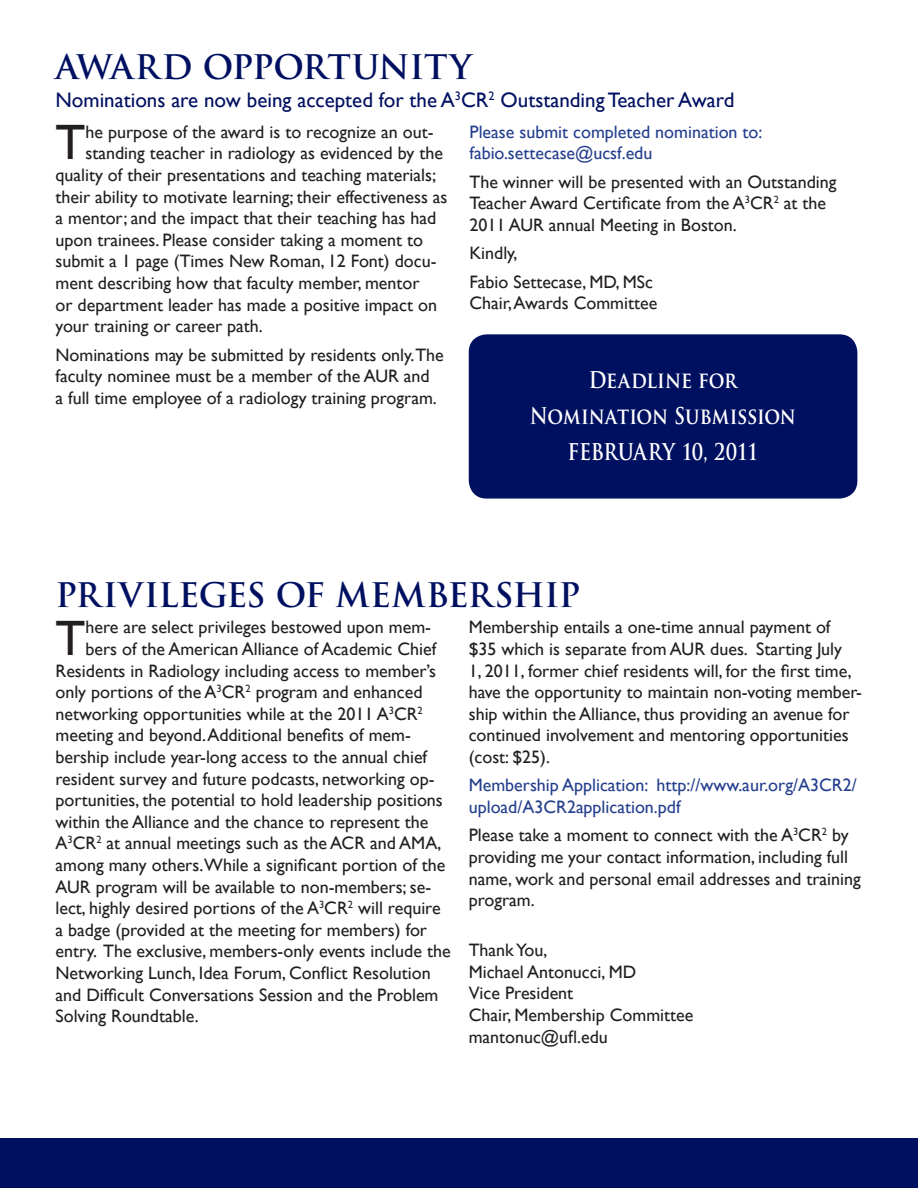
<style>
.page{position:relative;width:918px;height:1188px;background:#fff}
.page>*{position:absolute;margin:0;border:0;box-sizing:border-box;transform-origin:0 0}
.t1{font:49.65px "Gill Sans";color:#231f20}
.t2{font:700 33px "Trajan Pro";letter-spacing:-.015em;color:#001061}
.dates{font:700 22.5px/36px "Trajan Pro";letter-spacing:-.015em;color:#fff;text-align:center;scale:.85 1}
.t3{font:21px "Gill Sans";color:#001061}
.t4{font:18px/21.6px "Gill Sans";color:#231f20}
.t5{font:18px/21.6px "Gill Sans";color:#253f8e}
</style>
<div class="page">
<div style="left:0;top:1138px;width:918px;height:50px;background:#001061"></div>
<div style="left:469px;top:334px;width:388px;height:165px;background:#001061;border-radius:18px"></div>
<p class="t2" style="left:56px;top:46px;width:418px">AWARD OPPORTUNITY</p>
<p class="t3" style="left:56px;top:88px;width:680px">Nominations are now being accepted for the A<sup>3</sup>CR<sup>2</sup> Outstanding Teacher Award</p>
<p class="t1" style="left:56px;top:114px;width:31px">T</p>
<p class="t4" style="left:85px;top:121px;width:350px">he purpose of the award is to recognize an out-</p>
<p class="t4" style="left:85px;top:143px;width:359px">standing teacher in radiology as evidenced by the</p>
<p class="t4" style="left:56px;top:164px;width:382px">quality of their presentations and teaching materials;</p>
<p class="t4" style="left:56px;top:186px;width:394px">their ability to motivate learning; their effectiveness as</p>
<p class="t4" style="left:56px;top:208px;width:382px">a mentor; and the impact that their teaching has had</p>
<p class="t4" style="left:56px;top:229px;width:369px">upon trainees. Please consider taking a moment to</p>
<p class="t4" style="left:56px;top:251px;width:383px">submit a 1 page (Times New Roman, 12 Font) docu-</p>
<p class="t4" style="left:56px;top:272px;width:366px">ment describing how that faculty member, mentor</p>
<p class="t4" style="left:56px;top:294px;width:383px">or department leader has made a positive impact on</p>
<p class="t4" style="left:56px;top:316px;width:209px">your training or career path.</p>
<p class="t4" style="left:56px;top:344px;width:390px">Nominations may be submitted by residents only.The faculty nominee must be a member of the AUR and<br>a full time employee of a radiology training program.</p>
<p class="t5" style="left:470px;top:121px;width:294px">Please submit completed nomination to: fabio.settecase@ucsf.edu</p>
<p class="t4" style="left:470px;top:171px;width:369px">The winner will be presented with an Outstanding<br>Teacher Award Certificate from the A<sup>3</sup>CR<sup>2</sup> at the<br>2011 AUR annual Meeting in Boston.</p>
<p class="t4" style="left:470px;top:243px;width:50px">Kindly,</p>
<p class="t4" style="left:470px;top:271px;width:185px">Fabio Settecase, MD, MSc</p>
<p class="t4" style="left:470px;top:293px;width:189px">Chair, Awards Committee</p>
<p class="dates" style="left:530px;top:362px;width:315px">Deadline for<br>Nomination Submission</p>
<p class="dates" style="left:567px;top:434px;width:226px">FEBRUARY 10, 2011</p>
<p class="t2" style="left:56px;top:574px;width:526px">PRIVILEGES OF MEMBERSHIP</p>
<p class="t1" style="left:56px;top:609px;width:31px">T</p>
<p class="t4" style="left:85px;top:617px;width:347px">here are select privileges bestowed upon mem-</p>
<p class="t4" style="left:85px;top:639px;width:352px">bers of the American Alliance of Academic Chief</p>
<p class="t4" style="left:56px;top:660px;width:382px">Residents in Radiology including access to member’s</p>
<p class="t4" style="left:56px;top:682px;width:369px">only portions of the A<sup>3</sup>CR<sup>2</sup> program and enhanced</p>
<p class="t4" style="left:56px;top:703px;width:369px">networking opportunities while at the 2011 A<sup>3</sup>CR<sup>2</sup></p>
<p class="t4" style="left:56px;top:725px;width:357px">meeting and beyond. Additional benefits of mem-</p>
<p class="t4" style="left:56px;top:747px;width:373px">bership include year-long access to the annual chief</p>
<p class="t4" style="left:56px;top:768px;width:381px">resident survey and future podcasts, networking op-</p>
<p class="t4" style="left:56px;top:790px;width:389px">portunities, the potential to hold leadership positions</p>
<p class="t4" style="left:56px;top:811px;width:375px">within the Alliance and the chance to represent the</p>
<p class="t4" style="left:56px;top:833px;width:387px">A<sup>3</sup>CR<sup>2</sup> at annual meetings such as the ACR and AMA,</p>
<p class="t4" style="left:56px;top:855px;width:392px">among many others.While a significant portion of the</p>
<p class="t4" style="left:56px;top:876px;width:377px">AUR program will be available to non-members; se-</p>
<p class="t4" style="left:56px;top:898px;width:387px">lect, highly desired portions of the A<sup>3</sup>CR<sup>2</sup> will require</p>
<p class="t4" style="left:56px;top:919px;width:373px">a badge (provided at the meeting for members) for</p>
<p class="t4" style="left:56px;top:941px;width:397px">entry. The exclusive, members-only events include the</p>
<p class="t4" style="left:56px;top:963px;width:377px">Networking Lunch, Idea Forum, Conflict Resolution</p>
<p class="t4" style="left:56px;top:984px;width:385px">and Difficult Conversations Session and the Problem</p>
<p class="t4" style="left:56px;top:1006px;width:145px">Solving Roundtable.</p>
<p class="t4" style="left:469px;top:617px;width:395px">Membership entails a one-time annual payment of $35 which is separate from AUR dues. Starting July<br>1, 2011, former chief residents will, for the first time, have the opportunity to maintain non-voting member&shy;ship within the Alliance, thus providing an avenue for continued involvement and mentoring opportunities (cost: $25).</p>
<p class="t5" style="left:469px;top:775px;width:390px">Membership Application: http://www.aur.org/A3CR2/ upload/A3CR2application.pdf</p>
<p class="t4" style="left:469px;top:825px;width:394px">Please take a moment to connect with the A<sup>3</sup>CR<sup>2</sup> by providing me your contact information, including full name, work and personal email addresses and training program.</p>
<p class="t4" style="left:469px;top:940px;width:80px">Thank You,</p>
<p class="t4" style="left:469px;top:961px;width:169px">Michael Antonucci, MD</p>
<p class="t4" style="left:469px;top:983px;width:106px">Vice President</p>
<p class="t4" style="left:469px;top:1004px;width:226px">Chair, Membership Committee mantonuc@ufl.edu</p>
</div>
